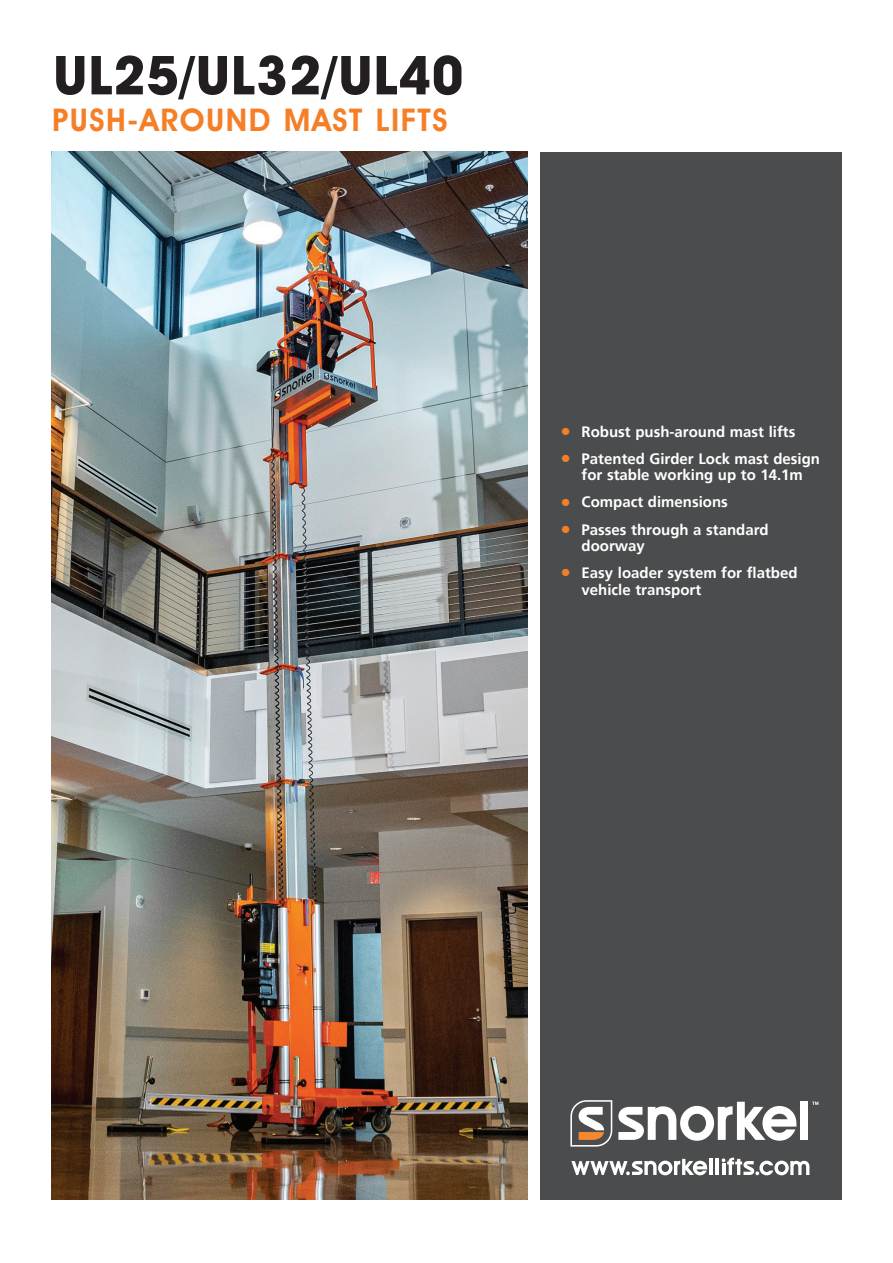
<style>
.page{position:relative;width:893px;height:1263px;background:#fff}
.page>*{position:absolute;margin:0;border:0;box-sizing:border-box;transform-origin:0 0}
.t1{font:700 54px "Avant Garde IT Cby BT";letter-spacing:.02em;color:#231f20}
.t2{font:600 31.5px "Avant Garde IT Cby BT";letter-spacing:.05em;color:#f47f26}
.t3{font:700 15px/16.5px "Frutiger";color:#fff}
.s1{font-size:21px;color:#f47f26}
</style>
<div class="page">
<div style="left:540px;top:152px;width:301px;height:1047px;background:#4b4c4d"></div>
<hr style="left:709px;top:1159px;width:3px;height:16px;background:#fff">
<hr style="left:716px;top:1159px;width:3px;height:16px;background:#fff">
<svg style="left:571px;top:1159px;width:136px;height:16px"></svg>
<svg style="left:722px;top:1157px;width:87px;height:18px"></svg>
<svg style="left:812px;top:1102px;width:6px;height:3px"></svg>
<div style="left:800px;top:1102px;width:8px;height:38px;background:#fff"></div>
<svg style="left:618px;top:1102px;width:178px;height:39px"></svg>
<svg style="left:570px;top:1100px;width:42px;height:46px"></svg>
<img style="left:51px;top:152px;width:476px;height:1047px">
<p class="t1" style="left:53px;top:42px;width:412px">UL25/UL32/UL40</p>
<p class="t2" style="left:52px;top:101px;width:397px">PUSH-AROUND MAST LIFTS</p>
<p class="t3" style="left:560px;top:423px;width:236px"><span class="s1">•</span> Robust push-around mast lifts</p>
<p class="t3" style="left:560px;top:450px;width:261px;text-align:center"><span class="s1">•</span> Patented Girder Lock mast design for stable working up to 14.1m</p>
<p class="t3" style="left:560px;top:494px;width:169px"><span class="s1">•</span> Compact dimensions</p>
<p class="t3" style="left:582px;top:521px;width:189px;text-indent:-21px"><span class="s1">•</span> Passes through a standard doorway</p>
<p class="t3" style="left:582px;top:565px;width:217px;text-indent:-21px"><span class="s1">•</span> Easy loader system for flatbed vehicle transport</p>
</div>
